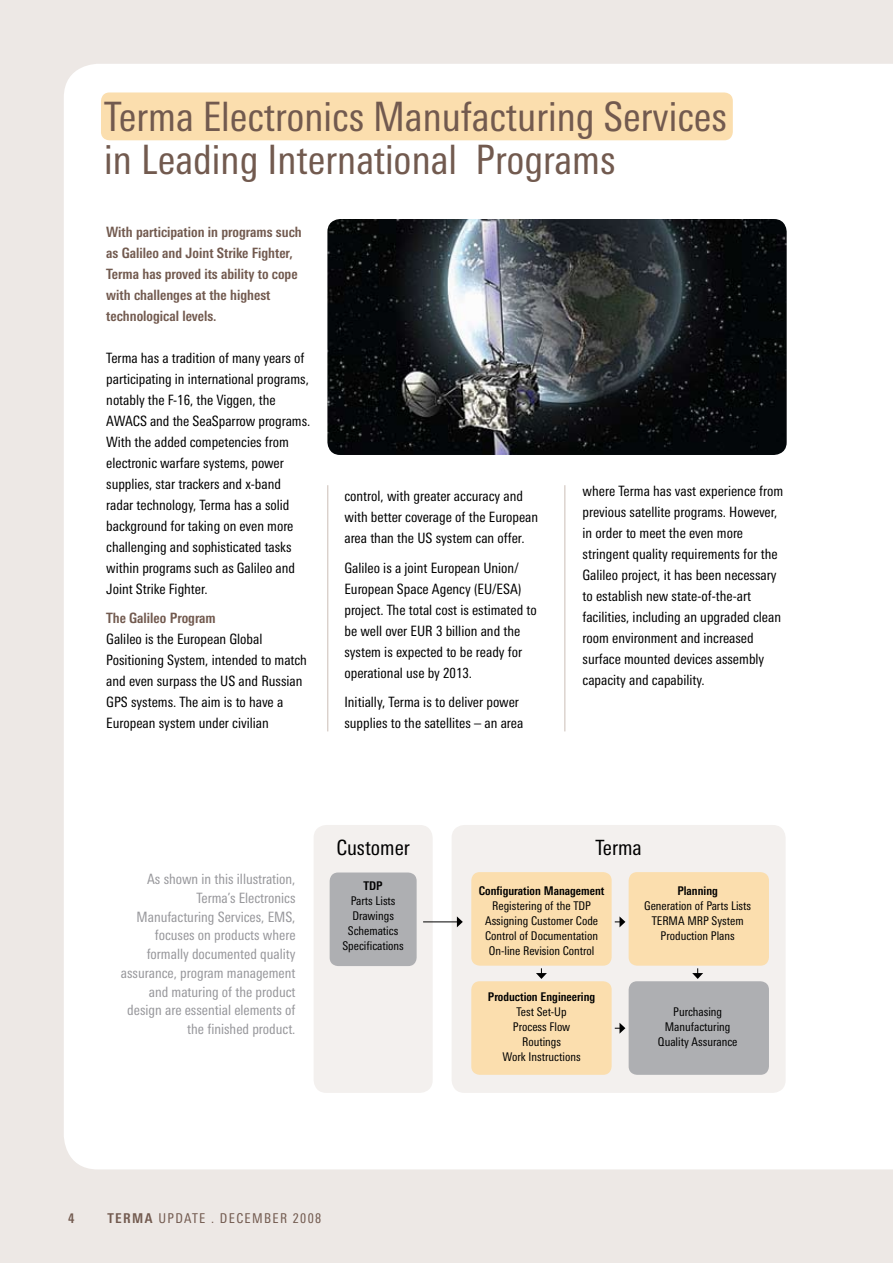
<style>
.page{position:relative;width:893px;height:1263px;background:#ede8e5}
.page>*{position:absolute;margin:0;border:0;box-sizing:border-box;transform-origin:0 0}
.t1{font:condensed 40.5px/43.5px "Linotype Univers";color:#725a4f}
.t2{font:condensed 21px "Linotype Univers";color:#000}
.t3{font:condensed 14.25px/21px "Linotype Univers";color:#000}
.t4{font:condensed 14.25px/18.8px "Linotype Univers";color:#97979b;text-align:right}
.t5{font:700 condensed 14.25px/21px "Linotype Univers";color:#725a4f}
.t6{font:condensed 13.5px "Linotype Univers";letter-spacing:.1em;color:#725a4f}
.t7{font:700 condensed 13.5px "Linotype Univers";color:#725a4f}
.t8{font:condensed 12px/15px "Linotype Univers";color:#000;text-align:center}
.t9{font:700 condensed 12px "Linotype Univers";color:#000}
.s1{font-weight:700}
</style>
<div class="page">
<div style="left:64px;top:64px;width:829px;height:1105px;background:#fff"></div>
<div style="left:101px;top:92px;width:632px;height:48px;background:#fbdeae;border-radius:9px"></div>
<img style="left:327px;top:219px;width:460px;height:236px">
<div style="left:452px;top:825px;width:334px;height:268px;background:#f3f0ee;border-radius:13px"></div>
<div style="left:314px;top:825px;width:119px;height:268px;background:#f3f0ee;border-radius:13px"></div>
<div style="left:471px;top:872px;width:141px;height:94px;background:#fbdeae;border-radius:9px"></div>
<div style="left:330px;top:872px;width:87px;height:94px;background:#aeafb2;border-radius:9px"></div>
<div style="left:629px;top:872px;width:140px;height:94px;background:#fbdeae;border-radius:9px"></div>
<div style="left:471px;top:981px;width:141px;height:94px;background:#fbdeae;border-radius:9px"></div>
<div style="left:629px;top:981px;width:140px;height:94px;background:#aeafb2;border-radius:9px"></div>
<hr style="left:423px;top:921px;width:35px;height:1px;background:#000">
<svg style="left:457px;top:916px;width:6px;height:11px"></svg>
<svg style="left:615px;top:916px;width:10px;height:11px"></svg>
<svg style="left:615px;top:1023px;width:10px;height:11px"></svg>
<svg style="left:692px;top:968px;width:11px;height:11px"></svg>
<svg style="left:536px;top:968px;width:11px;height:11px"></svg>
<hr style="left:564px;top:485px;width:1px;height:246px;background:#cbbeb6">
<hr style="left:327px;top:485px;width:1px;height:246px;background:#cbbeb6">
<h1 class="t1" style="left:104px;top:94px;width:624px">Terma Electronics Manufacturing Services in Leading International Programs</h1>
<p class="t5" style="left:106px;top:221px;width:197px">With participation in programs such as Galileo and Joint Strike Fighter,<br>Terma has proved its ability to cope with challenges at the highest technological levels.</p>
<p class="t3" style="left:106px;top:347px;width:206px">Terma has a tradition of many years of participating in international programs, notably the F-16, the Viggen, the AWACS and the SeaSparrow programs.<br>With the added competencies from electronic warfare systems, power supplies, star trackers and x-band radar technology, Terma has a solid background for taking on even more challenging and sophisticated tasks within programs such as Galileo and Joint Strike Fighter.</p>
<p class="t5" style="left:106px;top:607px;width:111px">The Galileo Program</p>
<p class="t3" style="left:106px;top:628px;width:202px">Galileo is the European Global Positioning System, intended to match and even surpass the US and Russian GPS systems. The aim is to have a European system under civilian</p>
<p class="t3" style="left:344px;top:485px;width:195px">control, with greater accuracy and with better coverage of the European area than the US system can offer.</p>
<p class="t3" style="left:344px;top:557px;width:194px">Galileo is a joint European Union/<br>European Space Agency (EU/ESA) project. The total cost is estimated to be well over EUR 3 billion and the system is expected to be ready for operational use by 2013.</p>
<p class="t3" style="left:344px;top:691px;width:180px">Initially, Terma is to deliver power supplies to the satellites – an area</p>
<p class="t3" style="left:583px;top:481px;width:202px">where Terma has vast experience from previous satellite programs. However, in order to meet the even more stringent quality requirements for the Galileo project, it has been necessary to establish new state-of-the-art facilities, including an upgraded clean room environment and increased surface mounted devices assembly capacity and capability.</p>
<p class="t4" style="left:121px;top:869px;width:176px">As shown in this illustration,<br>Terma’s Electronics<br>Manufacturing Services, EMS, focuses on products where formally documented quality assurance, program management and maturing of the product design are essential elements of the finished product.</p>
<h2 class="t2" style="left:336px;top:835px;width:75px">Customer</h2>
<h2 class="t2" style="left:595px;top:835px;width:48px">Terma</h2>
<p class="t9" style="left:364px;top:879px;width:21px">TDP</p>
<p class="t8" style="left:342px;top:893px;width:63px">Parts Lists<br>Drawings<br>Schematics<br>Specifications</p>
<p class="t9" style="left:479px;top:884px;width:127px">Configuration Management</p>
<p class="t8" style="left:485px;top:898px;width:115px">Registering of the TDP<br>Assigning Customer Code<br>Control of Documentation<br>On-line Revision Control</p>
<p class="t9" style="left:488px;top:990px;width:109px">Production Engineering</p>
<p class="t8" style="left:503px;top:1004px;width:80px">Test Set-Up<br>Process Flow<br>Routings<br>Work Instructions</p>
<p class="t9" style="left:677px;top:884px;width:42px">Planning</p>
<p class="t8" style="left:644px;top:898px;width:108px">Generation of Parts Lists<br>TERMA MRP System<br>Production Plans</p>
<p class="t8" style="left:658px;top:1004px;width:81px">Purchasing<br>Manufacturing<br>Quality Assurance</p>
<p class="t7" style="left:68px;top:1210px;width:8px">4</p>
<p class="t6" style="left:108px;top:1210px;width:215px"><span class="s1">TERMA</span> UPDATE . DECEMBER 2008</p>
</div>
